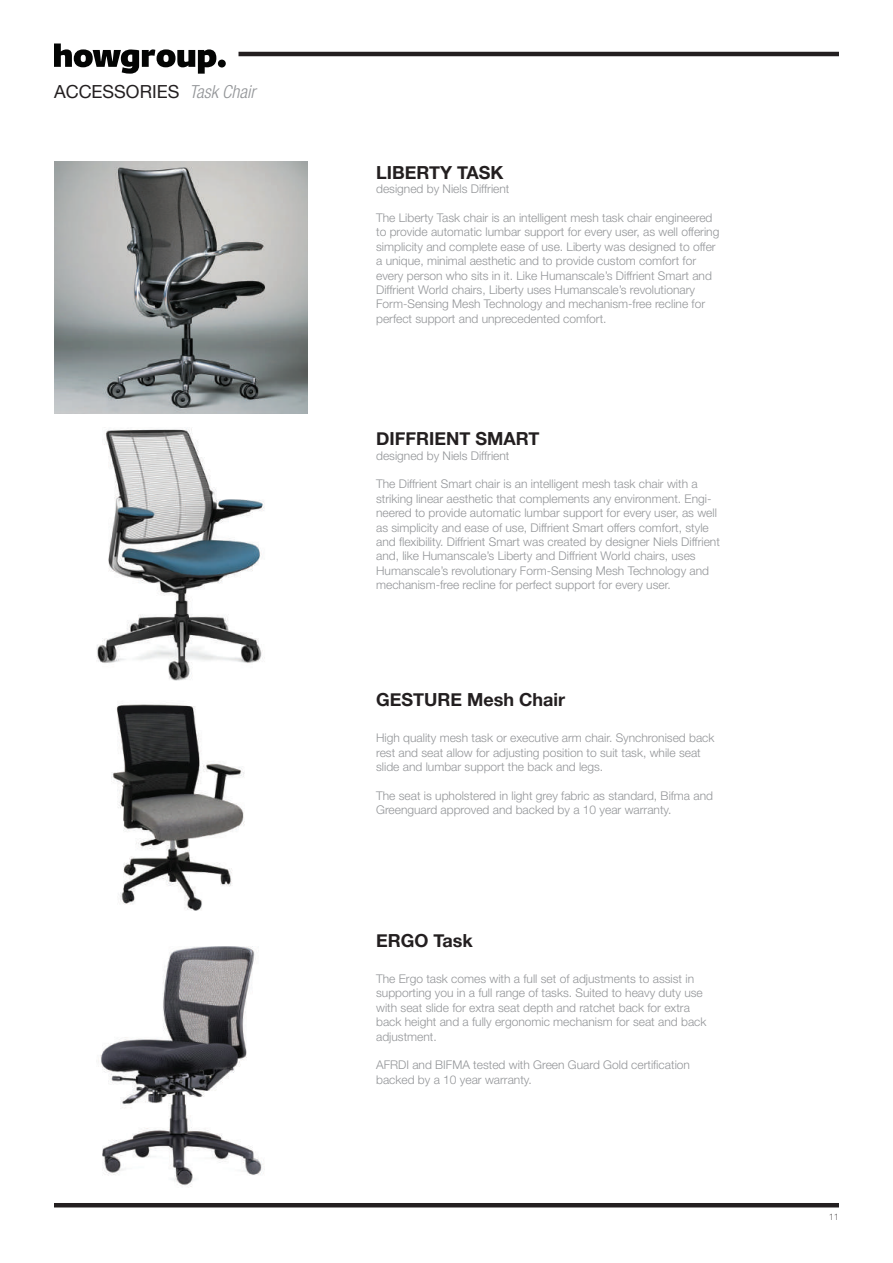
<style>
.page{position:relative;width:893px;height:1263px;background:#fff}
.page>*{position:absolute;margin:0;border:0;box-sizing:border-box;transform-origin:0 0}
.t1{font:700 18px "Helvetica Neue";color:#231f20}
.t2{font:18px "Helvetica Neue";color:#231f20}
.t3{font:300 12px/14.4px "Helvetica Neue LT Std";color:#939598}
.t4{font:300 12px/14.4px "Helvetica Neue LT Pro";color:#939598}
.t5{font:100 9px "Helvetica Neue LT Pro";color:#231f20}
.s1{font-family:"Helvetica Neue LT Pro";font-weight:300;font-style:italic;font-stretch:condensed;color:#939598}
</style>
<div class="page">
<img style="left:54px;top:161px;width:253px;height:253px">
<img style="left:96px;top:428px;width:168px;height:253px">
<img style="left:111px;top:703px;width:134px;height:208px">
<img style="left:78px;top:946px;width:205px;height:262px">
<hr style="left:54px;top:1203px;width:785px;height:4px;background:#231f20">
<hr style="left:238px;top:52px;width:601px;height:4px;background:#231f20">
<svg style="left:54px;top:44px;width:162px;height:30px"></svg>
<div style="left:218px;top:60px;width:8px;height:8px;background:#040504;border-radius:50%"></div>
<h1 class="t2" style="left:54px;top:80px;width:203px">ACCESSORIES <span class="s1">Task Chair</span></h1>
<h1 class="t1" style="left:376px;top:161px;width:129px">LIBERTY TASK</h1>
<p class="t4" style="left:376px;top:181px;width:135px">designed by Niels Diffrient</p>
<p class="t3" style="left:376px;top:210px;width:345px">The Liberty Task chair is an intelligent mesh task chair engineered to provide automatic lumbar support for every user, as well offering simplicity and complete ease of use. Liberty was designed to offer a unique, minimal aesthetic and to provide custom comfort for every person who sits in it. Like Humanscale’s Diffrient Smart and Diffrient World chairs, Liberty uses Humanscale’s revolutionary Form-Sensing Mesh Technology and mechanism-free recline for perfect support and unprecedented comfort.</p>
<h1 class="t1" style="left:376px;top:428px;width:165px">DIFFRIENT SMART</h1>
<p class="t4" style="left:376px;top:448px;width:135px">designed by Niels Diffrient</p>
<p class="t3" style="left:376px;top:477px;width:345px">The Diffrient Smart chair is an intelligent mesh task chair with a striking linear aesthetic that complements any environment. Engi&shy;neered to provide automatic lumbar support for every user, as well as simplicity and ease of use, Diffrient Smart offers comfort, style and flexibility. Diffrient Smart was created by designer Niels Diffrient and, like Humanscale’s Liberty and Diffrient World chairs, uses Humanscale’s revolutionary Form-Sensing Mesh Technology and mechanism-free recline for perfect support for every user.</p>
<h1 class="t1" style="left:376px;top:688px;width:191px">GESTURE Mesh Chair</h1>
<p class="t4" style="left:376px;top:730px;width:340px">High quality mesh task or executive arm chair. Synchronised back rest and seat allow for adjusting position to suit task, while seat slide and lumbar support the back and legs.</p>
<p class="t4" style="left:376px;top:788px;width:338px">The seat is upholstered in light grey fabric as standard, Bifma and<br>Greenguard approved and backed by a 10 year warranty.</p>
<h1 class="t1" style="left:376px;top:929px;width:98px">ERGO Task</h1>
<p class="t4" style="left:376px;top:971px;width:332px">The Ergo task comes with a full set of adjustments to assist in supporting you in a full range of tasks. Suited to heavy duty use with seat slide for extra seat depth and ratchet back for extra back height and a fully ergonomic mechanism for seat and back adjustment.</p>
<p class="t4" style="left:376px;top:1058px;width:315px">AFRDI and BIFMA tested with Green Guard Gold certification backed by a 10 year warranty.</p>
<p class="t5" style="left:829px;top:1211px;width:12px">11</p>
</div>
